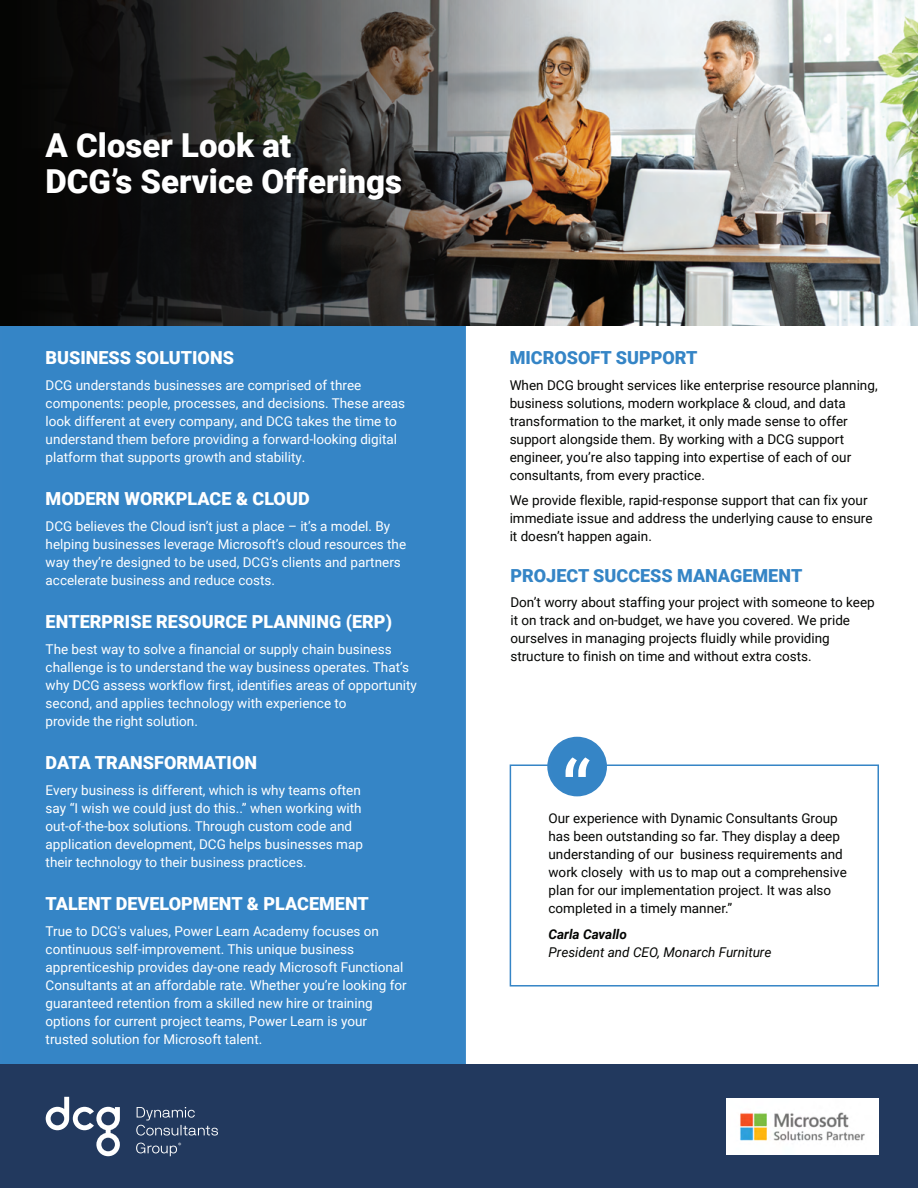
<style>
.page{position:relative;width:918px;height:1188px;background:#fff}
.page>*{position:absolute;margin:0;border:0;box-sizing:border-box;transform-origin:0 0}
.t1{font:82.95px "Roboto";color:#fff}
.t2{font:900 33px/36px "Roboto";color:#fff}
.t3{font:900 18px "Roboto";color:#fff}
.t4{font:900 18px "Roboto";color:#3585c6}
.t5{font:13.5px/18px "Roboto";color:#fff}
.t6{font:13.5px/18px "Roboto";color:#040503}
.t7{font:italic 13.5px "Roboto";color:#040503}
.t8{font:italic 700 13.5px "Roboto";color:#040503}
.t9{font:7.65px "Myriad Pro";color:#fff}
</style>
<div class="page">
<div style="left:0;top:326px;width:466px;height:738px;background:#3585c6"></div>
<div style="left:0;top:1064px;width:918px;height:124px;background:#22395e"></div>
<svg style="left:136px;top:1107px;width:82px;height:29px"></svg>
<svg style="left:136px;top:1143px;width:41px;height:13px"></svg>
<svg style="left:46px;top:1097px;width:74px;height:59px"></svg>
<img style="left:726px;top:1099px;width:152px;height:55px">
<img style="left:599px;top:0;width:319px;height:326px">
<svg style="left:0;top:0;width:599px;height:326px;background:#3b3632"></svg>
<div style="left:510px;top:764px;width:369px;height:223px;border:2px solid #3585c6"></div>
<div style="left:550px;top:739px;width:55px;height:55px;background:#3585c6;border-radius:50%"></div>
<div style="left:547px;top:737px;width:60px;height:59px;border:4px solid #3685c6;border-radius:50%"></div>
<h2 class="t2" style="left:46px;top:126px;width:358px">A Closer Look at<br>DCG’s Service Offerings</h2>
<h3 class="t3" style="left:46px;top:345px;width:190px">BUSINESS SOLUTIONS</h3>
<p class="t5" style="left:46px;top:376px;width:361px">DCG understands businesses are comprised of three components: people, processes, and decisions. These areas look different at every company, and DCG takes the time to understand them before providing a forward-looking digital platform that supports growth and stability.</p>
<h3 class="t3" style="left:46px;top:486px;width:266px">MODERN WORKPLACE &amp; CLOUD</h3>
<p class="t5" style="left:46px;top:517px;width:362px">DCG believes the Cloud isn’t just a place – it’s a model. By helping businesses leverage Microsoft’s cloud resources the way they’re designed to be used, DCG’s clients and partners accelerate business and reduce costs.</p>
<h3 class="t3" style="left:46px;top:609px;width:348px">ENTERPRISE RESOURCE PLANNING (ERP)</h3>
<p class="t5" style="left:46px;top:640px;width:373px">The best way to solve a financial or supply chain business challenge is to understand the way business operates. That’s why DCG assess workflow first, identifies areas of opportunity second, and applies technology with experience to<br>provide the right solution.</p>
<h3 class="t3" style="left:46px;top:750px;width:213px">DATA TRANSFORMATION</h3>
<p class="t5" style="left:46px;top:781px;width:319px">Every business is different, which is why teams often say “I wish we could just do this..” when working with out-of-the-box solutions. Through custom code and application development, DCG helps businesses map their technology to their business practices.</p>
<h3 class="t3" style="left:46px;top:891px;width:325px">TALENT DEVELOPMENT &amp; PLACEMENT</h3>
<p class="t5" style="left:46px;top:922px;width:363px">True to DCG's values, Power Learn Academy focuses on continuous self-improvement. This unique business apprenticeship provides day-one ready Microsoft Functional Consultants at an affordable rate. Whether you’re looking for guaranteed retention from a skilled new hire or training options for current project teams, Power Learn is your trusted solution for Microsoft talent.</p>
<p class="t9" style="left:178px;top:1140px;width:5px">®</p>
<h3 class="t4" style="left:510px;top:345px;width:189px">MICROSOFT SUPPORT</h3>
<p class="t6" style="left:510px;top:376px;width:369px">When DCG brought services like enterprise resource planning, business solutions, modern workplace &amp; cloud, and data transformation to the market, it only made sense to offer support alongside them. By working with a DCG support engineer, you’re also tapping into expertise of each of our consultants, from every practice.</p>
<p class="t6" style="left:510px;top:491px;width:364px">We provide flexible, rapid-response support that can fix your immediate issue and address the underlying cause to ensure it doesn’t happen again.</p>
<h3 class="t4" style="left:510px;top:563px;width:293px">PROJECT SUCCESS MANAGEMENT</h3>
<p class="t6" style="left:510px;top:593px;width:366px">Don’t worry about staffing your project with someone to keep it on track and on-budget, we have you covered. We pride ourselves in managing projects fluidly while providing structure to finish on time and without extra costs.</p>
<h1 class="t1" style="left:561px;top:733px;width:31px">“</h1>
<p class="t6" style="left:549px;top:809px;width:300px">Our experience with Dynamic Consultants Group has been outstanding so far. They display a deep understanding of our business requirements and work closely with us to map out a comprehensive plan for our implementation project. It was also completed in a timely manner.”</p>
<p class="t8" style="left:549px;top:925px;width:80px">Carla Cavallo</p>
<p class="t7" style="left:549px;top:943px;width:224px">President and CEO, Monarch Furniture</p>
</div>
